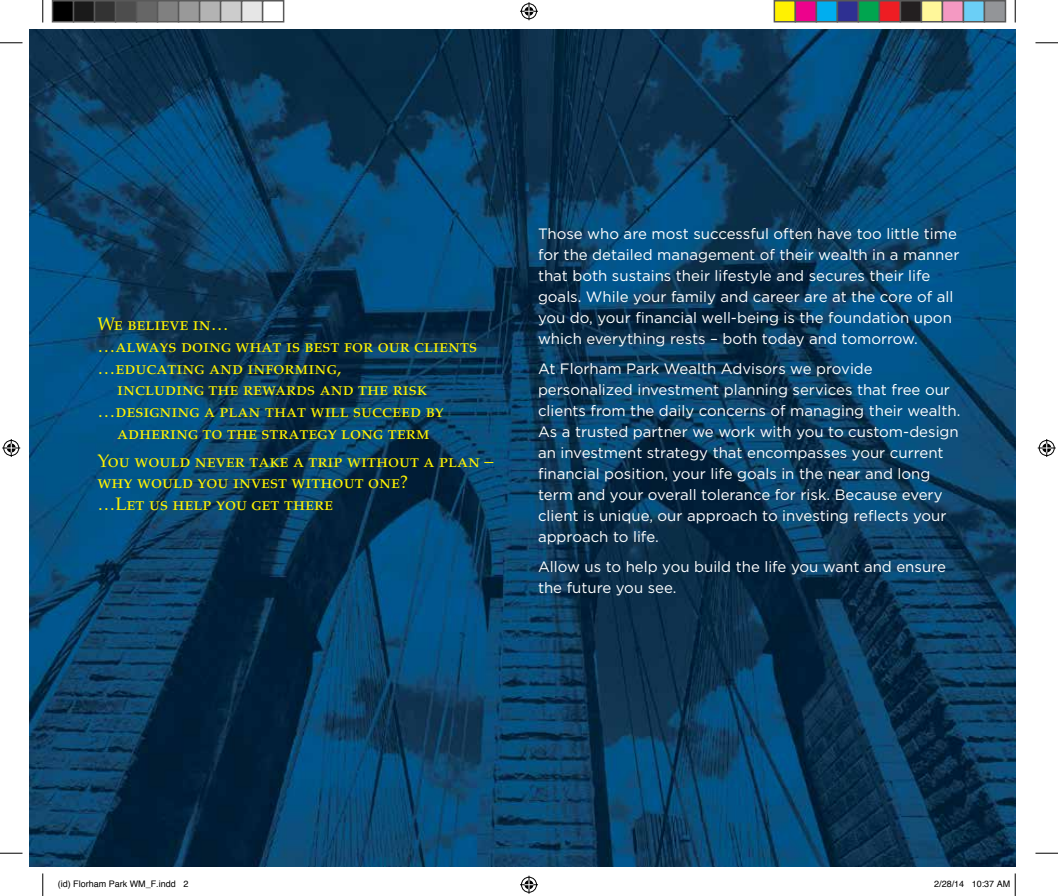
<style>
.page{position:relative;width:1058px;height:896px;background:#fff}
.page>*{position:absolute;margin:0;border:0;box-sizing:border-box;transform-origin:0 0}
.t1{font:18px/21.6px "Palatino SC";color:#fff200}
.t2{font:15px/21px "Gotham";color:#fff}
.t3{font:9px "Helvetica";color:#000}
</style>
<div class="page">
<img style="left:29px;top:29px;width:986px;height:837px">
<svg style="left:0;top:42px;width:22px;height:1px"></svg>
<svg style="left:1035px;top:42px;width:23px;height:1px"></svg>
<svg style="left:0;top:852px;width:22px;height:1px"></svg>
<svg style="left:1035px;top:852px;width:23px;height:1px"></svg>
<svg style="left:42px;top:0;width:1px;height:22px"></svg>
<svg style="left:42px;top:873px;width:1px;height:23px"></svg>
<svg style="left:1014px;top:0;width:1px;height:22px"></svg>
<svg style="left:520px;top:2px;width:18px;height:18px"></svg>
<svg style="left:520px;top:875px;width:18px;height:18px"></svg>
<svg style="left:2px;top:439px;width:18px;height:18px"></svg>
<svg style="left:1037px;top:439px;width:18px;height:18px"></svg>
<div style="left:52px;top:1px;width:21px;height:21px;background:#000"></div>
<div style="left:52px;top:0;width:22px;height:22px;border:2px solid #595959"></div>
<div style="left:74px;top:1px;width:20px;height:21px;background:#1a1a1a"></div>
<div style="left:73px;top:0;width:22px;height:22px;border:2px solid #595959"></div>
<div style="left:94px;top:1px;width:22px;height:21px;background:#333"></div>
<div style="left:94px;top:0;width:22px;height:22px;border:2px solid #595959"></div>
<div style="left:116px;top:1px;width:20px;height:21px;background:#4d4d4d"></div>
<div style="left:115px;top:0;width:22px;height:22px;border:2px solid #595959"></div>
<div style="left:136px;top:1px;width:22px;height:21px;background:#666"></div>
<div style="left:136px;top:0;width:22px;height:22px;border:2px solid #595959"></div>
<div style="left:158px;top:1px;width:20px;height:21px;background:#808080"></div>
<div style="left:157px;top:0;width:22px;height:22px;border:2px solid #595959"></div>
<div style="left:178px;top:1px;width:22px;height:21px;background:#999"></div>
<div style="left:178px;top:0;width:22px;height:22px;border:2px solid #595959"></div>
<div style="left:200px;top:1px;width:20px;height:21px;background:#b3b3b3"></div>
<div style="left:199px;top:0;width:22px;height:22px;border:2px solid #595959"></div>
<div style="left:220px;top:1px;width:22px;height:21px;background:#ccc"></div>
<div style="left:220px;top:0;width:22px;height:22px;border:2px solid #595959"></div>
<div style="left:242px;top:1px;width:20px;height:21px;background:#e6e6e6"></div>
<div style="left:241px;top:0;width:22px;height:22px;border:2px solid #595959"></div>
<div style="left:262px;top:0;width:22px;height:22px;border:2px solid #595959"></div>
<div style="left:774px;top:1px;width:21px;height:21px;background:#fff101"></div>
<div style="left:773px;top:0;width:23px;height:22px;border:2px solid #595959"></div>
<div style="left:795px;top:1px;width:21px;height:21px;background:#ed028c"></div>
<div style="left:794px;top:0;width:23px;height:22px;border:2px solid #595959"></div>
<div style="left:816px;top:1px;width:21px;height:21px;background:#00aeef"></div>
<div style="left:815px;top:0;width:23px;height:22px;border:2px solid #595959"></div>
<div style="left:837px;top:1px;width:21px;height:21px;background:#2e3092"></div>
<div style="left:836px;top:0;width:23px;height:22px;border:2px solid #595959"></div>
<div style="left:858px;top:1px;width:21px;height:21px;background:#00a54f"></div>
<div style="left:857px;top:0;width:23px;height:22px;border:2px solid #595959"></div>
<div style="left:879px;top:1px;width:21px;height:21px;background:#ee1d23"></div>
<div style="left:878px;top:0;width:23px;height:22px;border:2px solid #595959"></div>
<div style="left:900px;top:1px;width:21px;height:21px;background:#231f20"></div>
<div style="left:899px;top:0;width:23px;height:22px;border:2px solid #595959"></div>
<div style="left:921px;top:1px;width:21px;height:21px;background:#fff79a"></div>
<div style="left:920px;top:0;width:23px;height:22px;border:2px solid #595959"></div>
<div style="left:942px;top:1px;width:21px;height:21px;background:#f499c2"></div>
<div style="left:941px;top:0;width:23px;height:22px;border:2px solid #595959"></div>
<div style="left:963px;top:1px;width:21px;height:21px;background:#6bcff6"></div>
<div style="left:962px;top:0;width:23px;height:22px;border:2px solid #595959"></div>
<div style="left:984px;top:1px;width:21px;height:21px;background:#939598"></div>
<div style="left:983px;top:0;width:23px;height:22px;border:2px solid #595959"></div>
<svg style="left:1014px;top:873px;width:1px;height:23px"></svg>
<p class="t1" style="left:98px;top:313px;width:133px">We believe in…</p>
<p class="t1" style="left:98px;top:335px;width:381px">…always doing what is best for our clients</p>
<p class="t1" style="left:98px;top:357px;width:245px">…educating and informing,</p>
<p class="t1" style="left:117px;top:378px;width:311px">including the rewards and the risk</p>
<p class="t1" style="left:98px;top:400px;width:348px">…designing a plan that will succeed by</p>
<p class="t1" style="left:117px;top:421px;width:314px">adhering to the strategy long term</p>
<p class="t1" style="left:98px;top:450px;width:397px">You would never take a trip without a plan – why would you invest without one?<br>…Let us help you get there</p>
<p class="t2" style="left:538px;top:223px;width:423px">Those who are most successful often have too little time for the detailed management of their wealth in a manner that both sustains their lifestyle and secures their life goals. While your family and career are at the core of all you do, your financial well-being is the foundation upon which everything rests – both today and tomorrow.</p>
<p class="t2" style="left:538px;top:358px;width:424px">At Florham Park Wealth Advisors we provide personalized investment planning services that free our clients from the daily concerns of managing their wealth.<br>As a trusted partner we work with you to custom-design an investment strategy that encompasses your current financial position, your life goals in the near and long term and your overall tolerance for risk. Because every client is unique, our approach to investing reflects your approach to life.</p>
<p class="t2" style="left:538px;top:556px;width:409px">Allow us to help you build the life you want and ensure the future you see.</p>
<p class="t3" style="left:58px;top:876px;width:132px">(id) Florham Park WM_F.indd 2</p>
<p class="t3" style="left:934px;top:876px;width:78px">2/28/14 10:37 AM</p>
</div>
